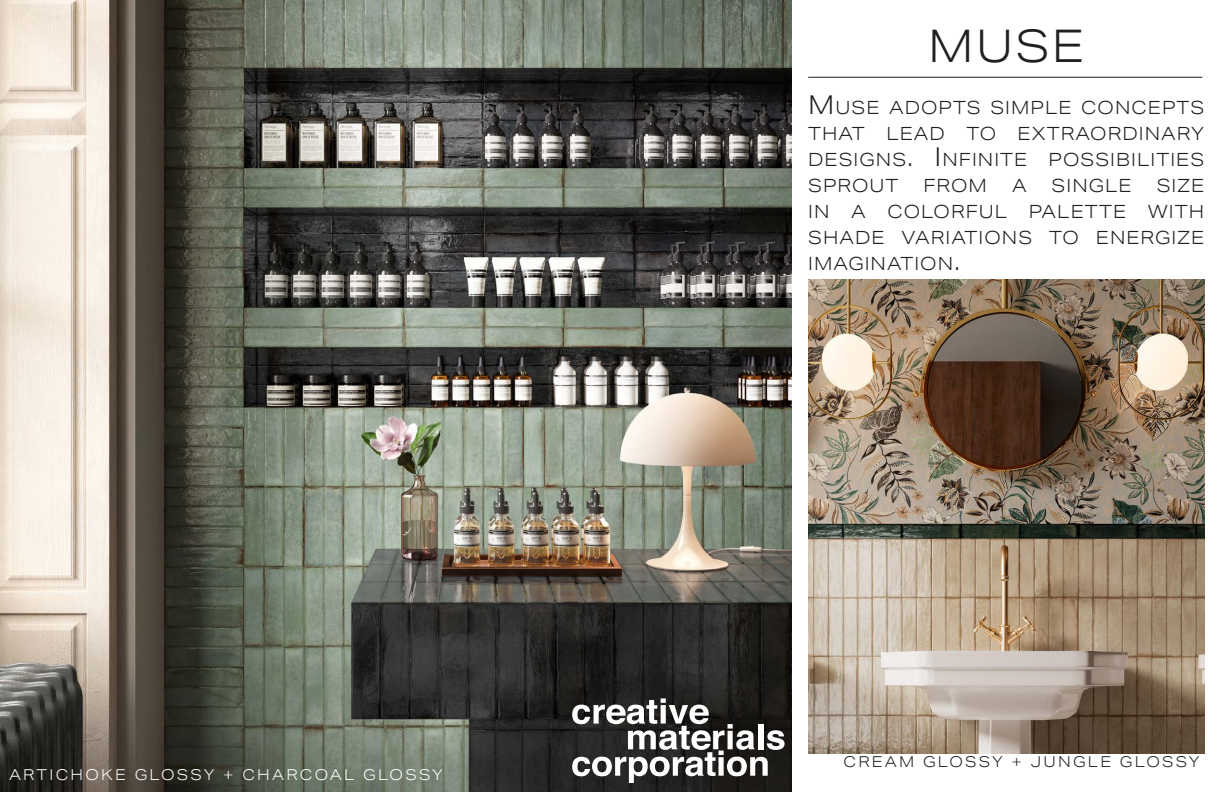
<style>
.page{position:relative;width:1224px;height:792px;background:#fff}
.page>*{position:absolute;margin:0;border:0;box-sizing:border-box;transform-origin:0 0}
.t1{font:300 45px "Aktiv Grotesk Ex";color:#231f20}
.t2{font:300 18.2px/26px "Aktiv Grotesk Ex";letter-spacing:.055em;color:#231f20;text-align:justify}
.t3{font:300 15px "Aktiv Grotesk Ex";letter-spacing:.15em;color:#fff}
.t4{font:300 15px "Aktiv Grotesk Ex";letter-spacing:.15em;color:#231f20}
.s1{font-size:26px}
</style>
<div class="page">
<img style="left:808px;top:279px;width:396px;height:475px">
<img style="left:0;top:0;width:792px;height:792px">
<hr style="left:808px;top:77px;width:394px;height:1px;background:#231f20">
<svg style="left:572px;top:698px;width:213px;height:85px"></svg>
<p class="t3" style="left:9px;top:766px;width:435px">ARTICHOKE GLOSSY + CHARCOAL GLOSSY</p>
<p class="t1" style="left:928px;top:20px;width:157px">MUSE</p>
<p class="t2" style="left:808px;top:95px;width:398px"><span class="s1">M</span>USE ADOPTS SIM PLE CONCEPTS THAT LEAD TO EXTRAORDINARY DESIGNS<span class="s1">. I</span> NFINITE POSSIBILITIES SPROUT</p>
<p class="t2" style="left:808px;top:173px;width:398px;text-indent:349px">SIZE IN A COLORFUL PALETTE WITH SHADE VARIATIONS TO ENERGIZE IMAGINATION<span class="s1">.</span></p>
<p class="t2" style="left:924px;top:173px;width:61px">FROM</p>
<p class="t2" style="left:1012px;top:173px;width:16px">A</p>
<p class="t2" style="left:1052px;top:173px;width:82px">SINGLE</p>
<p class="t4" style="left:843px;top:753px;width:358px">CREAM GLOSSY + JUNGLE GLOSSY</p>
</div>
